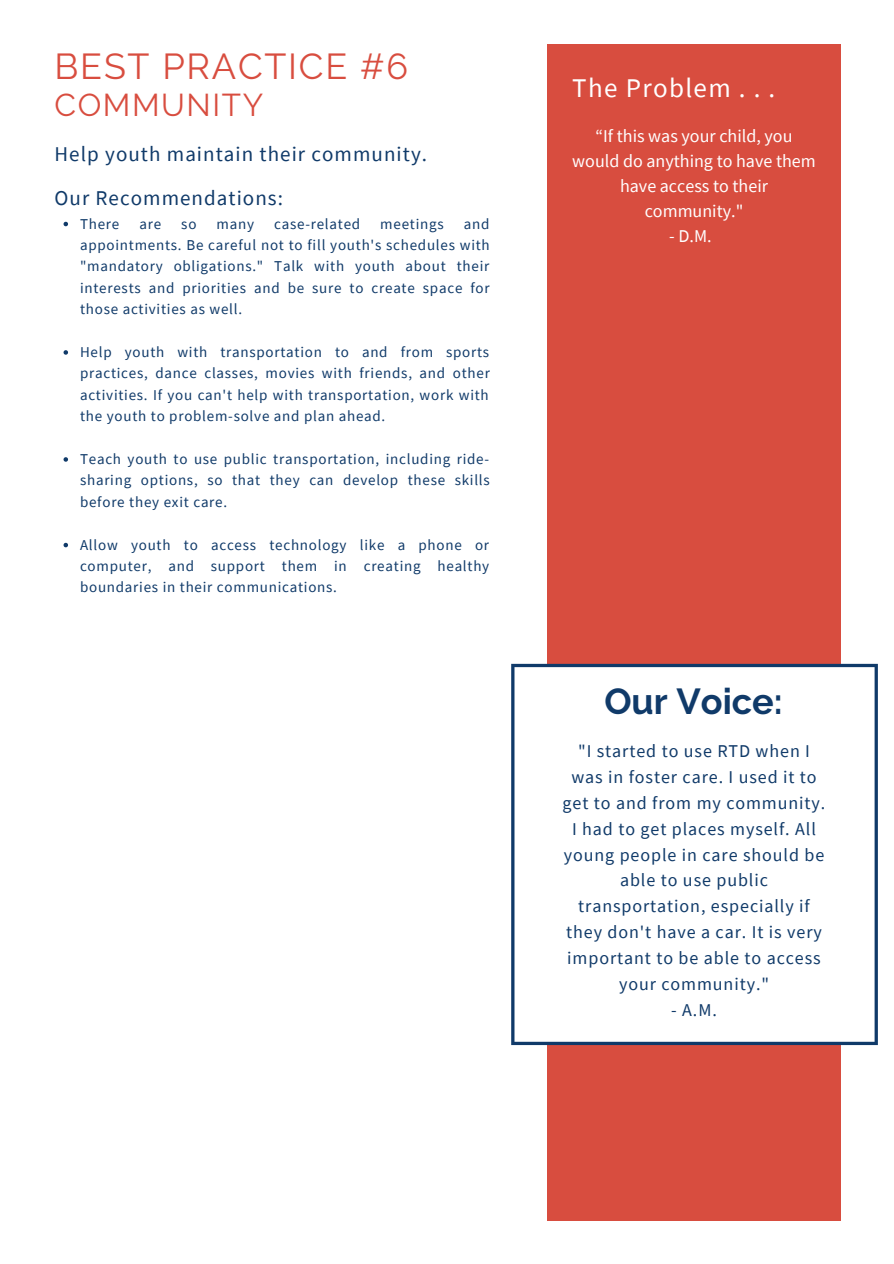
<style>
.page{position:relative;width:894px;height:1264px;background:#fff}
.page>*{position:absolute;margin:0;border:0;box-sizing:border-box;transform-origin:0 0}
.t1{font:36px "Raleway";letter-spacing:.05em;color:#d84d3f}
.t2{font:700 36px "Raleway";color:#103a69}
.t3{font:31.5px "Raleway";letter-spacing:.05em;color:#d84d3f}
.t4{font:27px "Source Sans Pro";letter-spacing:.05em;color:#fff}
.t5{font:21px "Source Sans Pro";letter-spacing:.05em;color:#103a69}
.t6{font:18px/26px "Source Sans Pro";letter-spacing:.05em;color:#103a69;text-align:center}
.t7{font:18px/24.8px "Source Sans Pro";color:#fff;text-align:center}
.t8{font:15px/21.5px "Source Sans Pro";letter-spacing:.05em;color:#103a69;text-align:justify}
</style>
<div class="page">
<svg style="left:63px;top:222px;width:5px;height:4px"></svg>
<svg style="left:63px;top:350px;width:5px;height:5px"></svg>
<svg style="left:63px;top:457px;width:5px;height:4px"></svg>
<svg style="left:63px;top:543px;width:5px;height:4px"></svg>
<div style="left:547px;top:45px;width:292px;height:1175px;background:#d84d3f"></div>
<svg style="left:511px;top:664px;width:366px;height:381px"></svg>
<div style="left:547px;top:700px;width:294px;height:308px;background:#fff"></div>
<p class="t1" style="left:54px;top:45px;width:355px">BEST PRACTICE #6</p>
<p class="t3" style="left:54px;top:87px;width:210px">COMMUNITY</p>
<p class="t5" style="left:54px;top:140px;width:374px">Help youth maintain their community.</p>
<p class="t5" style="left:54px;top:184px;width:230px">Our Recommendations:</p>
<p class="t8" style="left:80px;top:212px;width:411px;text-indent:383px">and appointments. Be careful not to fill youth's schedules with "mandatory obligations." Talk with youth about their interests and priorities and be sure to create space for those activities as well.</p>
<p class="t8" style="left:80px;top:341px;width:411px">Help youth with transportation to and from sports practices, dance classes, movies with friends, and other activities. If you can't help with transportation, work with the youth to problem-solve and plan ahead.</p>
<p class="t8" style="left:80px;top:448px;width:411px">Teach youth to use public transportation, including ride&shy;sharing options, so that they can develop these skills before they exit care.</p>
<p class="t8" style="left:80px;top:533px;width:410px">Allow youth to access technology like a phone or computer, and support them in creating healthy boundaries in their communications.</p>
<p class="t8" style="left:80px;top:212px;width:41px">There</p>
<p class="t8" style="left:139px;top:212px;width:23px">are</p>
<p class="t8" style="left:181px;top:212px;width:17px">so</p>
<p class="t8" style="left:216px;top:212px;width:39px">many</p>
<p class="t8" style="left:274px;top:212px;width:87px">case-related</p>
<p class="t8" style="left:380px;top:212px;width:65px">meetings</p>
<p class="t4" style="left:572px;top:70px;width:204px">The Problem . . .</p>
<p class="t7" style="left:572px;top:124px;width:245px">“If this was your child, you would do anything to have them have access to their community."</p>
<p class="t7" style="left:669px;top:223px;width:44px">- D.M.</p>
<p class="t2" style="left:604px;top:680px;width:180px">Our Voice:</p>
<p class="t6" style="left:562px;top:737px;width:264px">"I started to use RTD when I was in foster care. I used it to get to and from my community.<br>I had to get places myself. All young people in care should be able to use public transportation, especially if they don't have a car. It is very important to be able to access your community."</p>
<p class="t6" style="left:671px;top:996px;width:47px">- A.M.</p>
</div>
